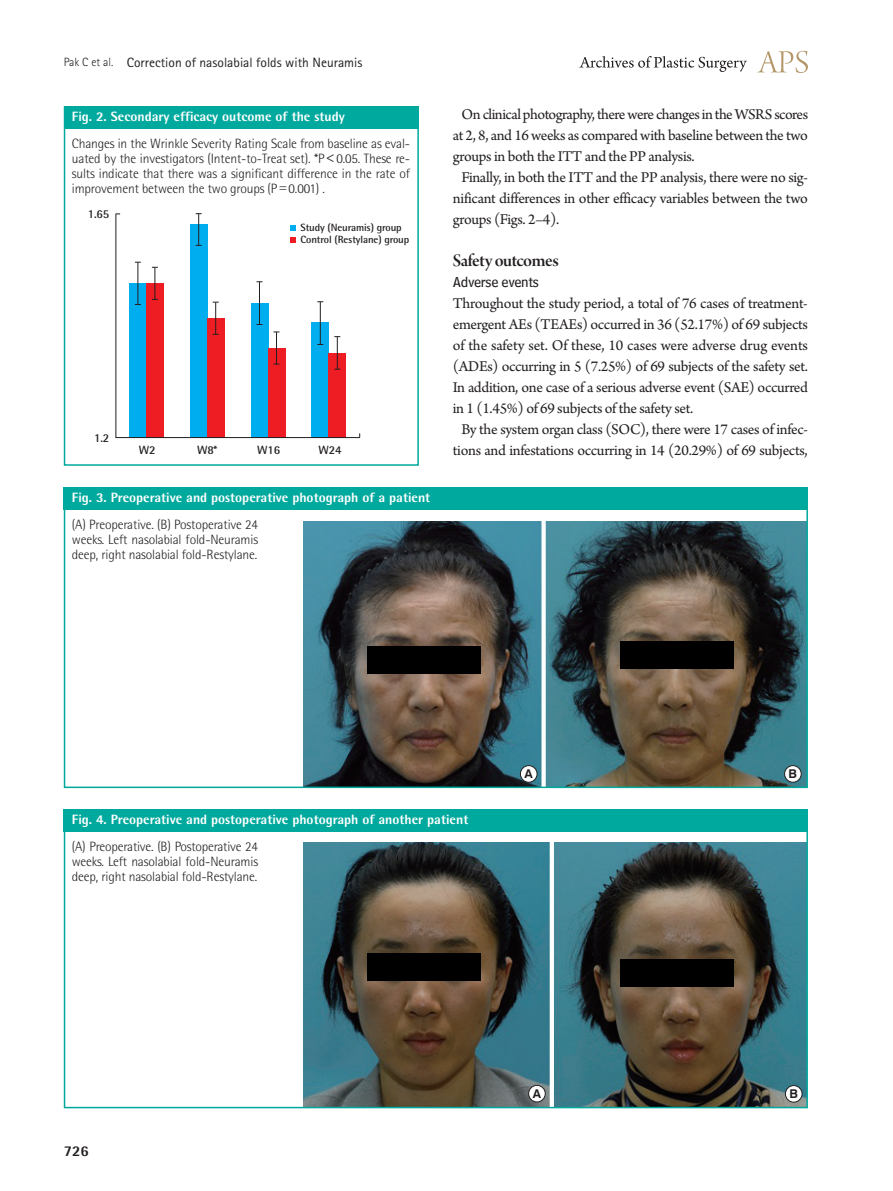
<style>
.page{position:relative;width:893px;height:1191px;background:#fff}
.page>*{position:absolute;margin:0;border:0;box-sizing:border-box;transform-origin:0 0}
.중제목{font:18.75px "Arno Pro Smbd Display";letter-spacing:-.02em;color:#231f20}
.본문{font:15.75px/21px "Arno Pro";letter-spacing:-.02em;color:#231f20;text-align:justify}
.소제목{font:15px "Bell Centennial Std Sub Capt";letter-spacing:-.02em;color:#231f20}
.t1{font:800 15px "Rotis Semi Sans Std";color:#231f20}
.그림설명{font:300 13.5px/15px "Rotis Semi Sans Std";letter-spacing:-.01em;color:#231f20;text-align:justify}
.표그림제목{font:800 13.5px "Rotis Semi Sans Std";color:#fff}
.t2{font:13.5px "Rotis Sans Serif Std";color:#231f20}
.t3{font:700 12.15px "Swiss 721 BT";color:#231f20}
.그림지문{font:700 12px "Rotis Semi Sans Std";letter-spacing:-.01em;color:#231f20}
.그림지문-2{font:700 10.5px "Rotis Semi Sans Std";letter-spacing:-.01em;color:#231f20}
.s1{font-weight:300;font-size:12px}
.s2{font-family:"Dotum";font-weight:400}
</style>
<div class="page">
<svg style="left:757px;top:51px;width:51px;height:22px"></svg>
<svg style="left:579px;top:56px;width:168px;height:16px"></svg>
<svg style="left:115px;top:213px;width:246px;height:225px"></svg>
<svg style="left:290px;top:225px;width:5px;height:5px"></svg>
<svg style="left:290px;top:237px;width:5px;height:6px"></svg>
<div style="left:64px;top:106px;width:355px;height:360px;border:2px solid #00a99d"></div>
<div style="left:64px;top:106px;width:354px;height:23px;background:#00a99d"></div>
<img style="left:304px;top:521px;width:501px;height:264px">
<div style="left:64px;top:487px;width:744px;height:22px;background:#00a99d"></div>
<div style="left:520px;top:765px;width:17px;height:17px;background:#fff;border-radius:50%"></div>
<div style="left:520px;top:765px;width:17px;height:17px;border:1px solid #231f20;border-radius:50%"></div>
<div style="left:785px;top:765px;width:16px;height:17px;background:#fff;border-radius:50%"></div>
<div style="left:784px;top:765px;width:17px;height:17px;border:1px solid #231f20;border-radius:50%"></div>
<div style="left:541px;top:519px;width:5px;height:274px;background:#fff"></div>
<div style="left:64px;top:487px;width:744px;height:301px;border:2px solid #00a99d"></div>
<img style="left:303px;top:842px;width:502px;height:263px">
<div style="left:64px;top:809px;width:744px;height:22px;background:#00a99d"></div>
<div style="left:529px;top:1085px;width:16px;height:17px;background:#fff;border-radius:50%"></div>
<div style="left:528px;top:1085px;width:17px;height:17px;border:1px solid #231f20;border-radius:50%"></div>
<div style="left:785px;top:1085px;width:17px;height:17px;background:#fff;border-radius:50%"></div>
<div style="left:785px;top:1085px;width:17px;height:17px;border:1px solid #231f20;border-radius:50%"></div>
<hr style="left:550px;top:838px;width:4px;height:271px;background:#fff">
<div style="left:64px;top:809px;width:744px;height:299px;border:2px solid #00a99d"></div>
<div style="left:367px;top:646px;width:114px;height:28px;background:#000"></div>
<div style="left:620px;top:641px;width:114px;height:28px;background:#000"></div>
<div style="left:367px;top:952px;width:114px;height:28px;background:#000"></div>
<div style="left:620px;top:959px;width:114px;height:28px;background:#000"></div>
<p class="t2" style="left:64px;top:54px;width:300px"><span class="s1">Pak C et al.</span> Correction of nasolabial folds with Neuramis</p>
<p class="표그림제목" style="left:72px;top:108px;width:274px">Fig. 2. Secondary efficacy outcome of the study</p>
<p class="그림설명" style="left:72px;top:136px;width:340px">Changes in the Wrinkle Severity Rating Scale from baseline as eval&shy;uated by the investigators (Intent-to-Treat set). *P<span class="s2">&lt;</span>0.05. These re&shy;sults indicate that there was a significant difference in the rate of improvement between the two groups (P<span class="s2">=</span>0.001) .</p>
<p class="그림지문" style="left:88px;top:206px;width:23px">1.65</p>
<p class="그림지문-2" style="left:301px;top:221px;width:103px">Study (Neuramis) group</p>
<p class="그림지문-2" style="left:301px;top:233px;width:110px">Control (Restylane) group</p>
<p class="그림지문" style="left:94px;top:430px;width:17px">1.2</p>
<p class="그림지문" style="left:139px;top:442px;width:18px">W2</p>
<p class="그림지문" style="left:197px;top:442px;width:22px">W8*</p>
<p class="그림지문" style="left:257px;top:442px;width:25px">W16</p>
<p class="그림지문" style="left:319px;top:442px;width:25px">W24</p>
<p class="표그림제목" style="left:72px;top:489px;width:360px">Fig. 3. Preoperative and postoperative photograph of a patient</p>
<p class="그림설명" style="left:72px;top:517px;width:188px">(A) Preoperative. (B) Postoperative 24 weeks. Left nasolabial fold-Neuramis deep, right nasolabial fold-Restylane.</p>
<p class="본문" style="left:453px;top:105px;width:357px;text-indent:9px">On clinical photography, there were changes in the WSRS scores at 2, 8, and 16 weeks as compared with baseline between the two groups in both the ITT and the PP analysis.</p>
<p class="본문" style="left:453px;top:168px;width:357px;text-indent:9px">Finally, in both the ITT and the PP analysis, there were no sig&shy;nificant differences in other efficacy variables between the two groups (Figs. 2–4).</p>
<p class="중제목" style="left:453px;top:250px;width:107px">Safety outcomes</p>
<p class="소제목" style="left:453px;top:273px;width:88px">Adverse events</p>
<p class="본문" style="left:453px;top:294px;width:357px">Throughout the study period, a total of 76 cases of treatment&shy;emergent AEs (TEAEs) occurred in 36 (52.17%) of 69 subjects of the safety set. Of these, 10 cases were adverse drug events (ADEs) occurring in 5 (7.25%) of 69 subjects of the safety set.<br>In addition, one case of a serious adverse event (SAE) occurred in 1 (1.45%) of 69 subjects of the safety set.</p>
<p class="본문" style="left:453px;top:420px;width:357px;text-align:center">By the system organ class (SOC), there were 17 cases of infec&shy;tions and infestations occurring in 14 (20.29%) of 69 subjects,</p>
<p class="t3" style="left:525px;top:766px;width:10px">A</p>
<p class="t3" style="left:789px;top:766px;width:10px">B</p>
<p class="표그림제목" style="left:72px;top:810px;width:398px">Fig. 4. Preoperative and postoperative photograph of another patient</p>
<p class="그림설명" style="left:72px;top:838px;width:188px">(A) Preoperative. (B) Postoperative 24 weeks. Left nasolabial fold-Neuramis deep, right nasolabial fold-Restylane.</p>
<p class="t1" style="left:64px;top:1141px;width:27px">726</p>
<p class="t3" style="left:533px;top:1086px;width:10px">A</p>
<p class="t3" style="left:789px;top:1086px;width:10px">B</p>
</div>
